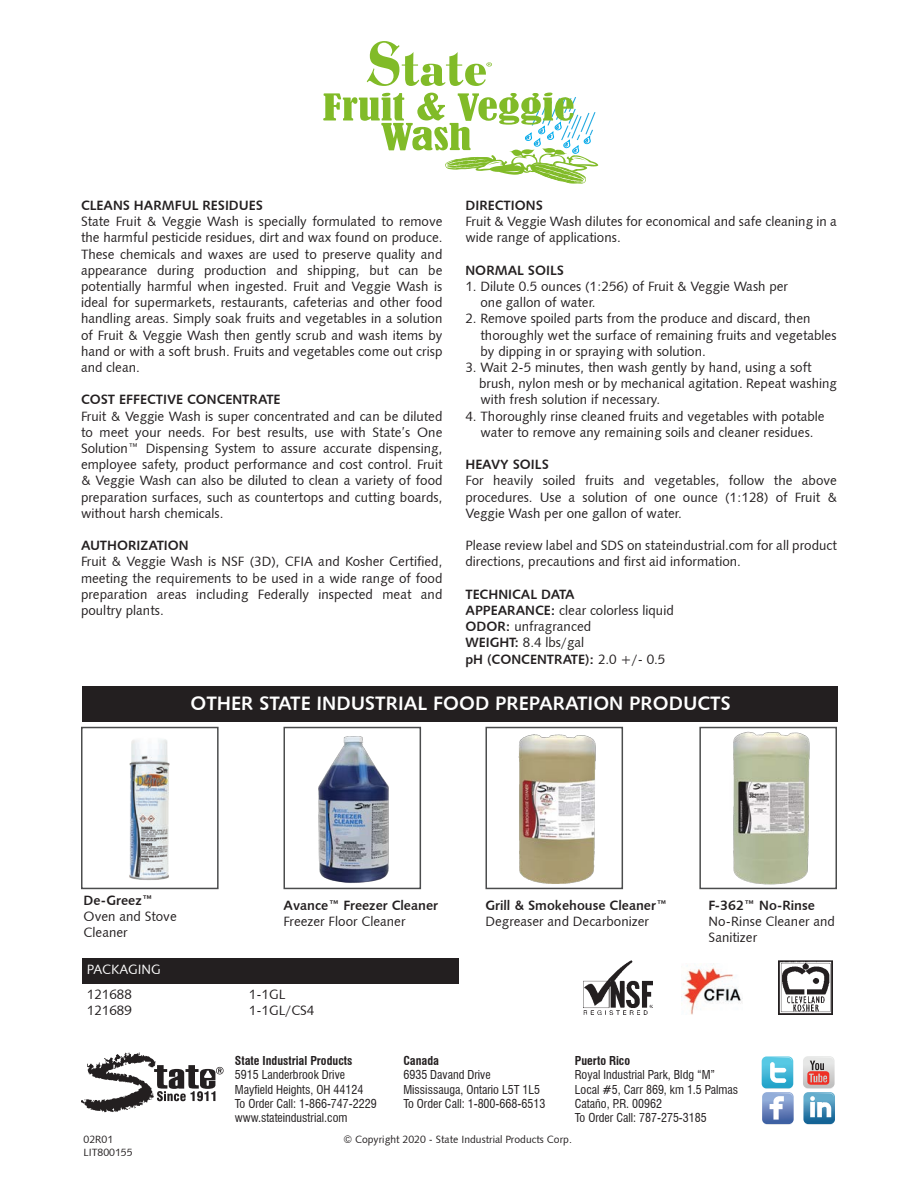
<style>
.page{position:relative;width:918px;height:1188px;background:#fff}
.page>*{position:absolute;margin:0;border:0;box-sizing:border-box;transform-origin:0 0}
.t1{font:19.5px "Humanist 531 BT Bold A";color:#fff}
.t2{font:13.5px/16.2px "Humanist 531 BT Roman A";color:#231f20}
.t3{font:13.5px "Humanist 531 BT Bold A";color:#231f20}
.t4{font:13.5px "Humanist 531 BT Roman A";color:#fff}
.t5{font:condensed 12px "Swiss 721 BT";color:#231f20}
.t6{font:700 condensed 12px "Swiss 721 BT";color:#231f20}
.t7{font:10.5px "Humanist 531 BT Roman A";color:#231f20}
.s1{font-family:"Humanist 531 BT Bold A"}
.s2{font-family:"Humanist 531 BT Roman A"}
</style>
<div class="page">
<svg style="left:323px;top:93px;width:275px;height:91px"></svg>
<svg style="left:418px;top:137px;width:8px;height:9px"></svg>
<svg style="left:367px;top:41px;width:125px;height:45px"></svg>
<div style="left:82px;top:958px;width:377px;height:26px;background:#231f20"></div>
<svg style="left:81px;top:1052px;width:143px;height:60px"></svg>
<svg style="left:761px;top:1056px;width:33px;height:69px"></svg>
<svg style="left:803px;top:1056px;width:32px;height:69px"></svg>
<img style="left:681px;top:963px;width:62px;height:52px">
<img style="left:584px;top:961px;width:68px;height:54px">
<img style="left:779px;top:961px;width:53px;height:54px">
<div style="left:83px;top:686px;width:755px;height:36px;background:#231f20"></div>
<img style="left:129px;top:739px;width:41px;height:141px">
<div style="left:81px;top:727px;width:138px;height:162px;border:2px solid #4b4c4d"></div>
<img style="left:318px;top:736px;width:71px;height:147px">
<div style="left:284px;top:727px;width:137px;height:162px;border:2px solid #4b4c4d"></div>
<img style="left:733px;top:732px;width:77px;height:152px">
<div style="left:699px;top:727px;width:138px;height:162px;border:2px solid #4b4c4d"></div>
<img style="left:518px;top:734px;width:78px;height:149px">
<div style="left:485px;top:727px;width:138px;height:162px;border:2px solid #4b4c4d"></div>
<p class="t3" style="left:81px;top:197px;width:183px">CLEANS HARMFUL RESIDUES</p>
<p class="t2" style="left:81px;top:213px;width:363px;text-align:justify">State Fruit &amp; Veggie Wash is specially formulated to remove the harmful pesticide residues, dirt and wax found on produce.<br>These chemicals and waxes are used to preserve quality and appearance during production and shipping, but can be potentially harmful when ingested. Fruit and Veggie Wash is ideal for supermarkets, restaurants, cafeterias and other food handling areas. Simply soak fruits and vegetables in a solution of Fruit &amp; Veggie Wash then gently scrub and wash items by hand or with a soft brush. Fruits and vegetables come out crisp and clean.</p>
<p class="t3" style="left:81px;top:391px;width:201px">COST EFFECTIVE CONCENTRATE</p>
<p class="t2" style="left:81px;top:408px;width:363px;text-align:justify">Fruit &amp; Veggie Wash is super concentrated and can be diluted to meet your needs. For best results, use with State’s One Solution™ Dispensing System to assure accurate dispensing, employee safety, product performance and cost control. Fruit &amp; Veggie Wash can also be diluted to clean a variety of food preparation surfaces, such as countertops and cutting boards, without harsh chemicals.</p>
<p class="t3" style="left:81px;top:537px;width:109px">AUTHORIZATION</p>
<p class="t2" style="left:81px;top:553px;width:363px;text-align:justify">Fruit &amp; Veggie Wash is NSF (3D), CFIA and Kosher Certified, meeting the requirements to be used in a wide range of food preparation areas including Federally inspected meat and poultry plants.</p>
<p class="t3" style="left:465px;top:197px;width:79px">DIRECTIONS</p>
<p class="t2" style="left:465px;top:213px;width:373px">Fruit &amp; Veggie Wash dilutes for economical and safe cleaning in a wide range of applications.</p>
<p class="t3" style="left:465px;top:262px;width:100px">NORMAL SOILS</p>
<p class="t2" style="left:480px;top:278px;width:309px;text-indent:-15px">1. Dilute 0.5 ounces (1:256) of Fruit &amp; Veggie Wash per one gallon of water.</p>
<p class="t2" style="left:465px;top:310px;width:347px">2. Remove spoiled parts from the produce and discard, then</p>
<p class="t2" style="left:480px;top:327px;width:358px">thoroughly wet the surface of remaining fruits and vegetables</p>
<p class="t2" style="left:480px;top:343px;width:227px">by dipping in or spraying with solution.</p>
<p class="t2" style="left:465px;top:359px;width:348px">3. Wait 2-5 minutes, then wash gently by hand, using a soft</p>
<p class="t2" style="left:479px;top:375px;width:359px">brush, nylon mesh or by mechanical agitation. Repeat washing</p>
<p class="t2" style="left:480px;top:391px;width:181px">with fresh solution if necessary.</p>
<p class="t2" style="left:465px;top:408px;width:361px;text-align:center">4. Thoroughly rinse cleaned fruits and vegetables with potable water to remove any remaining soils and cleaner residues.</p>
<p class="t3" style="left:465px;top:456px;width:85px">HEAVY SOILS</p>
<p class="t2" style="left:465px;top:472px;width:373px;text-align:justify">For heavily soiled fruits and vegetables, follow the above procedures. Use a solution of one ounce (1:128) of Fruit &amp; Veggie Wash per one gallon of water.</p>
<p class="t2" style="left:465px;top:537px;width:373px">Please review label and SDS on stateindustrial.com for all product directions, precautions and first aid information.</p>
<p class="t3" style="left:465px;top:586px;width:111px">TECHNICAL DATA</p>
<p class="t2" style="left:465px;top:602px;width:210px"><span class="s1">APPEARANCE:</span> clear colorless liquid</p>
<p class="t2" style="left:465px;top:618px;width:127px"><span class="s1">ODOR:</span> unfragranced</p>
<p class="t2" style="left:465px;top:634px;width:120px"><span class="s1">WEIGHT:</span> 8.4 lbs/gal</p>
<p class="t3" style="left:465px;top:651px;width:202px">pH (CONCENTRATE): <span class="s2">2.0 +/- 0.5</span></p>
<p class="t1" style="left:191px;top:691px;width:542px">OTHER STATE INDUSTRIAL FOOD PREPARATION PRODUCTS</p>
<p class="t3" style="left:84px;top:892px;width:71px">De-Greez™</p>
<p class="t2" style="left:84px;top:908px;width:95px">Oven and Stove<br>Cleaner</p>
<p class="t3" style="left:283px;top:897px;width:156px">Avance™ Freezer Cleaner</p>
<p class="t2" style="left:283px;top:913px;width:124px">Freezer Floor Cleaner</p>
<p class="t3" style="left:485px;top:897px;width:183px">Grill &amp; Smokehouse Cleaner™</p>
<p class="t2" style="left:485px;top:913px;width:165px">Degreaser and Decarbonizer</p>
<p class="t3" style="left:709px;top:897px;width:108px">F-362™ No-Rinse</p>
<p class="t2" style="left:709px;top:913px;width:128px">No-Rinse Cleaner and<br>Sanitizer</p>
<p class="t4" style="left:87px;top:960px;width:75px">PACKAGING</p>
<p class="t2" style="left:87px;top:986px;width:47px">121688</p>
<p class="t2" style="left:249px;top:986px;width:38px">1-1GL</p>
<p class="t2" style="left:87px;top:1002px;width:47px">121689</p>
<p class="t2" style="left:249px;top:1002px;width:67px">1-1GL/CS4</p>
<p class="t6" style="left:235px;top:1053px;width:119px">State Industrial Products</p>
<p class="t5" style="left:235px;top:1068px;width:112px">5915 Landerbrook Drive</p>
<p class="t5" style="left:235px;top:1082px;width:130px">Mayfield Heights, OH 44124</p>
<p class="t5" style="left:235px;top:1097px;width:143px">To Order Call: 1-866-747-2229</p>
<p class="t5" style="left:235px;top:1111px;width:114px">www.stateindustrial.com</p>
<p class="t6" style="left:403px;top:1053px;width:37px">Canada</p>
<p class="t5" style="left:403px;top:1068px;width:89px">6935 Davand Drive</p>
<p class="t5" style="left:403px;top:1082px;width:138px">Mississauga, Ontario L5T 1L5</p>
<p class="t5" style="left:403px;top:1097px;width:143px">To Order Call: 1-800-668-6513</p>
<p class="t6" style="left:575px;top:1053px;width:57px">Puerto Rico</p>
<p class="t5" style="left:575px;top:1068px;width:142px">Royal Industrial Park, Bldg “M”</p>
<p class="t5" style="left:575px;top:1082px;width:165px">Local #5, Carr 869, km 1.5 Palmas</p>
<p class="t5" style="left:575px;top:1097px;width:89px">Cataño, P.R. 00962</p>
<p class="t5" style="left:575px;top:1111px;width:134px">To Order Call: 787-275-3185</p>
<p class="t7" style="left:84px;top:1133px;width:31px">02R01</p>
<p class="t7" style="left:343px;top:1133px;width:230px">© Copyright 2020 - State Industrial Products Corp.</p>
<p class="t7" style="left:84px;top:1145px;width:50px">LIT800155</p>
</div>
